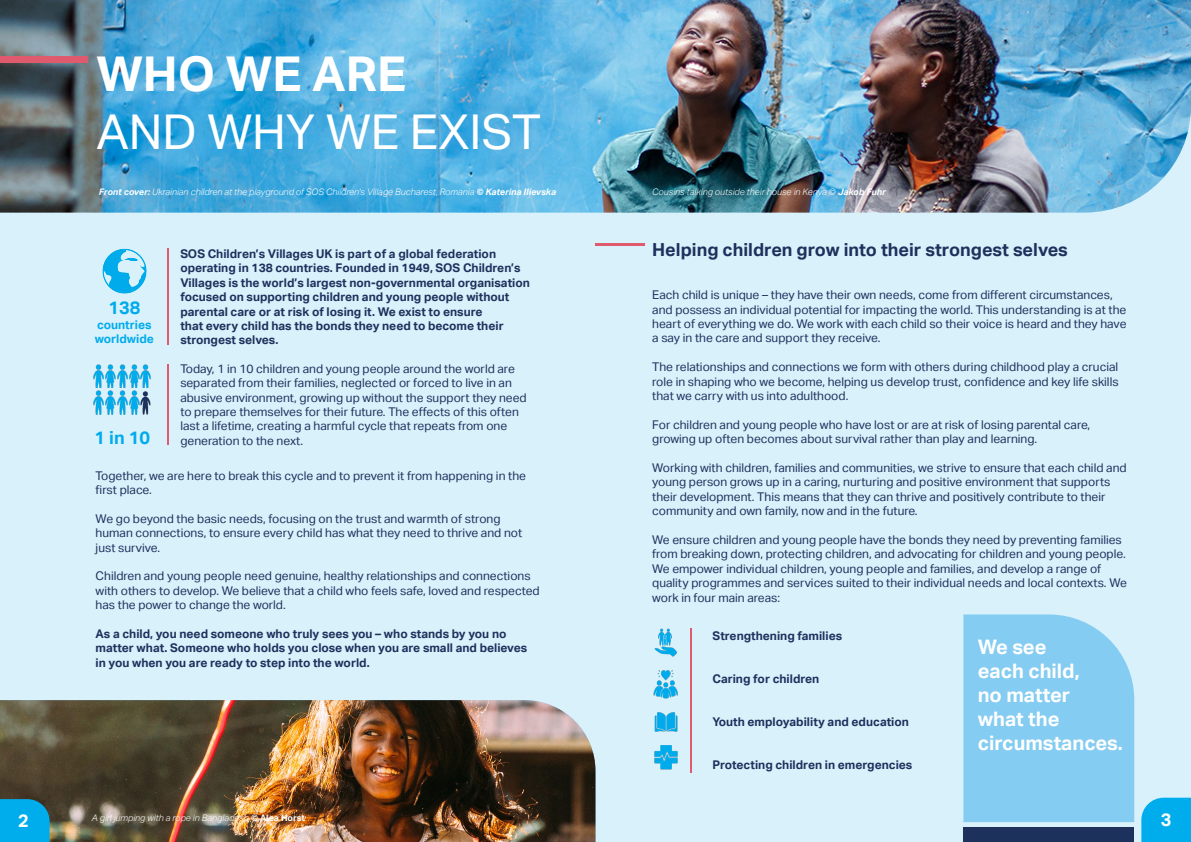
<style>
.page{position:relative;width:1191px;height:842px;background:#d9f1fb}
.page>*{position:absolute;margin:0;border:0;box-sizing:border-box;transform-origin:0 0}
.t1{font:48px "Aktiv Grotesk";color:#fff}
.t2{font:700 48px "Aktiv Grotesk";color:#fff}
.t3{font:700 20px/24px "Aktiv Grotesk";color:#fff}
.t4{font:700 18px "Aktiv Grotesk";color:#1c325d}
.t5{font:700 18px "Aktiv Grotesk";color:#00abec}
.t6{font:700 18px "Aktiv Grotesk";color:#fff}
.t7{font:12px/14.4px "Aktiv Grotesk";color:#1c325d}
.t8{font:700 12px/14.4px "Aktiv Grotesk";color:#1c325d}
.t9{font:700 12px "Aktiv Grotesk";color:#00abec}
.t10{font:italic 300 9px "Aktiv Grotesk";color:#fff}
.s1{font-weight:700}
.s2{font-weight:700;font-style:normal}
</style>
<div class="page">
<img style="left:0;top:0;width:1191px;height:213px">
<div style="left:0;top:57px;width:87px;height:6px;background:#de5a6c"></div>
<div style="left:963px;top:614px;width:171px;height:208px;background:#84ccf1"></div>
<img style="left:654px;top:745px;width:24px;height:25px">
<img style="left:653px;top:670px;width:25px;height:29px">
<img style="left:654px;top:629px;width:23px;height:28px">
<img style="left:654px;top:712px;width:24px;height:20px">
<hr style="left:691px;top:629px;width:1px;height:144px;background:#de5a6c">
<div style="left:963px;top:828px;width:171px;height:14px;background:#1c325d"></div>
<hr style="left:167px;top:249px;width:1px;height:96px;background:#de5a6c">
<img style="left:102px;top:249px;width:44px;height:44px">
<hr style="left:167px;top:364px;width:1px;height:81px;background:#de5a6c">
<img style="left:94px;top:364px;width:10px;height:24px">
<img style="left:106px;top:364px;width:9px;height:24px">
<img style="left:141px;top:391px;width:10px;height:23px">
<img style="left:117px;top:364px;width:10px;height:24px">
<img style="left:129px;top:364px;width:10px;height:24px">
<img style="left:141px;top:364px;width:10px;height:24px">
<img style="left:94px;top:390px;width:10px;height:24px">
<img style="left:106px;top:390px;width:9px;height:24px">
<img style="left:117px;top:390px;width:10px;height:24px">
<img style="left:129px;top:390px;width:10px;height:24px">
<img style="left:0;top:700px;width:595px;height:142px">
<hr style="left:595px;top:243px;width:50px;height:2px;background:#de5a6c">
<svg style="left:0;top:799px;width:50px;height:43px"></svg>
<div style="left:1141px;top:798px;width:50px;height:44px;background:#00adec"></div>
<p class="t2" style="left:96px;top:46px;width:311px">WHO WE ARE</p>
<p class="t1" style="left:96px;top:104px;width:446px">AND WHY WE EXIST</p>
<p class="t10" style="left:99px;top:187px;width:459px"><span class="s1">Front cover:</span> Ukrainian children at the playground of SOS Children's Village Bucharest, Romania <span class="s1">© Katerina Ilievska</span></p>
<p class="t10" style="left:652px;top:187px;width:235px">Cousins talking outside their house in Kenya © <span class="s1">Jakob Fuhr</span></p>
<p class="t8" style="left:180px;top:247px;width:351px">SOS Children’s Villages UK is part of a global federation operating in 138 countries. Founded in 1949, SOS Children’s Villages is the world’s largest non-governmental organisation focused on supporting children and young people without parental care or at risk of losing it. We exist to ensure<br>that every child has the bonds they need to become their strongest selves.</p>
<p class="t4" style="left:652px;top:239px;width:417px">Helping children grow into their strongest selves</p>
<p class="t7" style="left:652px;top:288px;width:476px">Each child is unique – they have their own needs, come from different circumstances, and possess an individual potential for impacting the world. This understanding is at the heart of everything we do. We work with each child so their voice is heard and they have a say in the care and support they receive.</p>
<p class="t7" style="left:652px;top:360px;width:468px;text-align:justify">The relationships and connections we form with others during childhood play a crucial role in shaping who we become, helping us develop trust, confidence and key life skills that we carry with us into adulthood.</p>
<p class="t7" style="left:652px;top:417px;width:439px">For children and young people who have lost or are at risk of losing parental care, growing up often becomes about survival rather than play and learning.</p>
<p class="t7" style="left:652px;top:461px;width:476px">Working with children, families and communities, we strive to ensure that each child and young person grows up in a caring, nurturing and positive environment that supports their development. This means that they can thrive and positively contribute to their community and own family, now and in the future.</p>
<p class="t7" style="left:652px;top:533px;width:475px">We ensure children and young people have the bonds they need by preventing families from breaking down, protecting children, and advocating for children and young people.</p>
<p class="t7" style="left:652px;top:561px;width:476px">We empower individual children, young people and families, and develop a range of quality programmes and services suited to their individual needs and local contexts. We work in four main areas:</p>
<p class="t8" style="left:712px;top:628px;width:131px">Strengthening families</p>
<p class="t8" style="left:712px;top:672px;width:108px">Caring for children</p>
<p class="t8" style="left:712px;top:715px;width:198px">Youth employability and education</p>
<p class="t8" style="left:712px;top:758px;width:201px">Protecting children in emergencies</p>
<p class="t5" style="left:108px;top:297px;width:33px">138</p>
<p class="t9" style="left:97px;top:317px;width:56px">countries</p>
<p class="t9" style="left:95px;top:332px;width:61px">worldwide</p>
<p class="t7" style="left:180px;top:361px;width:348px">Today, 1 in 10 children and young people around the world are separated from their families, neglected or forced to live in an abusive environment, growing up without the support they need to prepare themselves for their future. The effects of this often last a lifetime, creating a harmful cycle that repeats from one</p>
<p class="t5" style="left:95px;top:427px;width:57px">1 in 10</p>
<p class="t7" style="left:180px;top:433px;width:124px">generation to the next.</p>
<p class="t7" style="left:96px;top:468px;width:432px">Together, we are here to break this cycle and to prevent it from happening in the first place.</p>
<p class="t7" style="left:96px;top:511px;width:428px">We go beyond the basic needs, focusing on the trust and warmth of strong human connections, to ensure every child has what they need to thrive and not just survive.</p>
<p class="t7" style="left:96px;top:569px;width:445px">Children and young people need genuine, healthy relationships and connections with others to develop. We believe that a child who feels safe, loved and respected has the power to change the world.</p>
<p class="t8" style="left:96px;top:627px;width:433px">As a child, you need someone who truly sees you – who stands by you no matter what. Someone who holds you close when you are small and believes in you when you are ready to step into the world.</p>
<p class="t3" style="left:977px;top:635px;width:146px">We see<br>each child,<br>no matter<br>what the circumstances.</p>
<p class="t6" style="left:18px;top:811px;width:12px">2</p>
<p class="t6" style="left:1160px;top:809px;width:12px">3</p>
<p class="t10" style="left:92px;top:813px;width:215px">A girl jumping with a rope in Bangladesh <span class="s2">© Alea Horst</span></p>
</div>
